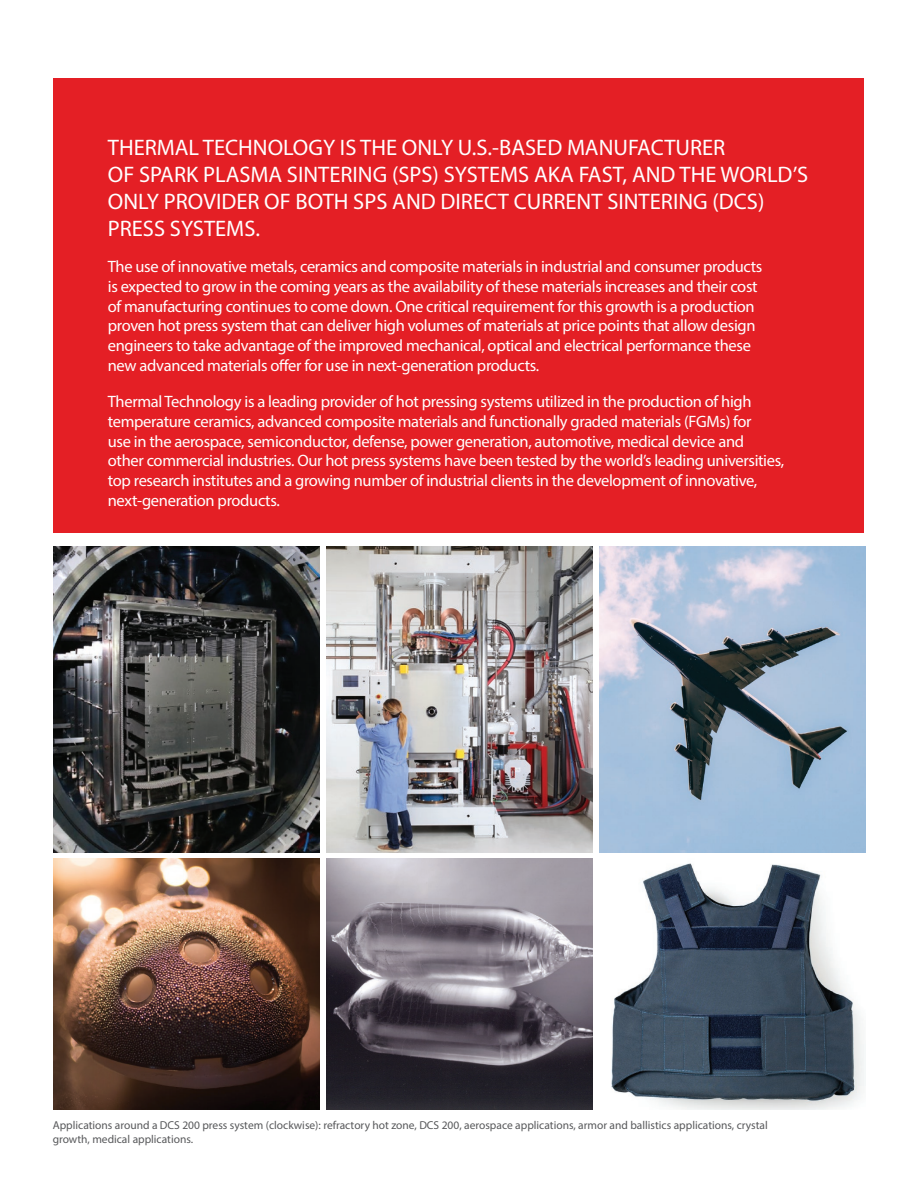
<style>
.page{position:relative;width:918px;height:1188px;background:#fff}
.page>*{position:absolute;margin:0;border:0;box-sizing:border-box;transform-origin:0 0}
.t1{font:22.5px/27px "Myriad Pro";color:#fff}
.t2{font:16.5px/19.8px "Myriad Pro";letter-spacing:-.02em;color:#fff}
.t3{font:11.55px/13.5px "Myriad Pro";color:#57585a}
</style>
<div class="page">
<div style="left:53px;top:78px;width:810px;height:455px;background:#e41f25"></div>
<img style="left:54px;top:546px;width:266px;height:307px">
<img style="left:326px;top:546px;width:266px;height:307px">
<img style="left:599px;top:546px;width:266px;height:307px">
<img style="left:54px;top:859px;width:266px;height:251px">
<img style="left:326px;top:859px;width:266px;height:250px">
<img style="left:611px;top:863px;width:253px;height:247px">
<h1 class="t1" style="left:108px;top:134px;width:702px">THERMAL TECHNOLOGY IS THE ONLY U.S.-BASED MANUFACTURER<br>OF SPARK PLASMA SINTERING (SPS) SYSTEMS AKA FAST, AND THE WORLD’S ONLY PROVIDER OF BOTH SPS AND DIRECT CURRENT SINTERING (DCS)<br>PRESS SYSTEMS.</h1>
<p class="t2" style="left:108px;top:256px;width:656px">The use of innovative metals, ceramics and composite materials in industrial and consumer products is expected to grow in the coming years as the availability of these materials increases and their cost of manufacturing continues to come down. One critical requirement for this growth is a production proven hot press system that can deliver high volumes of materials at price points that allow design engineers to take advantage of the improved mechanical, optical and electrical performance these new advanced materials offer for use in next-generation products.</p>
<p class="t2" style="left:108px;top:391px;width:678px">Thermal Technology is a leading provider of hot pressing systems utilized in the production of high temperature ceramics, advanced composite materials and functionally graded materials (FGMs) for<br>use in the aerospace, semiconductor, defense, power generation, automotive, medical device and other commercial industries. Our hot press systems have been tested by the world’s leading universities, top research institutes and a growing number of industrial clients in the development of innovative, next-generation products.</p>
<p class="t3" style="left:53px;top:1118px;width:717px">Applications around a DCS 200 press system (clockwise): refractory hot zone, DCS 200, aerospace applications, armor and ballistics applications, crystal growth, medical applications.</p>
</div>
